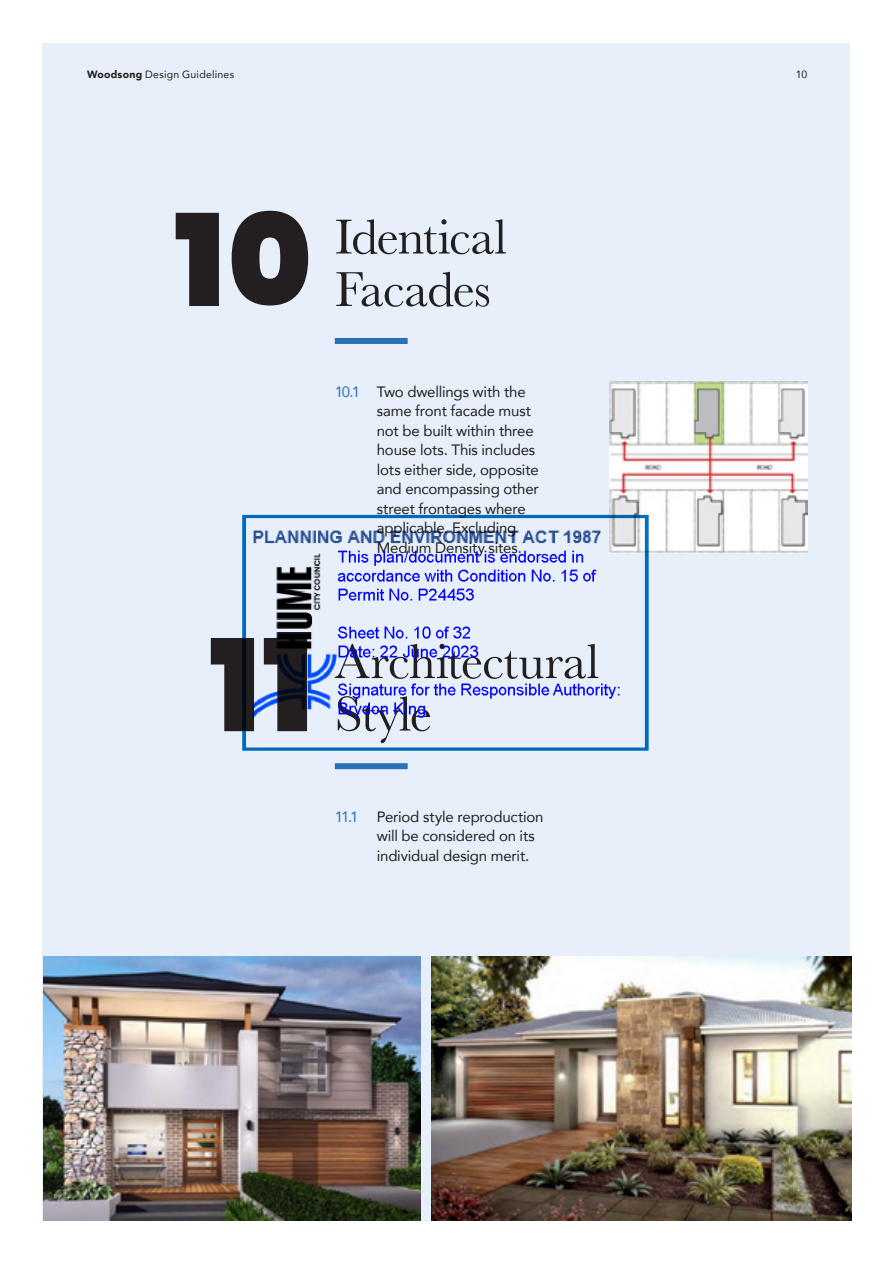
<style>
.page{position:relative;width:893px;height:1263px;background:#fff}
.page>*{position:absolute;margin:0;border:0;box-sizing:border-box;transform-origin:0 0}
.t1{font:900 127.5px "Poppins";color:#231f20}
.t2{font:51px/52.5px "Baskerville";letter-spacing:-.015em;color:#231f20}
.t3{font:15px/19.5px "Avenir";letter-spacing:-.01em;color:#231f20}
.t4{font:10.5px "Avenir";letter-spacing:.02em;color:#231f20}
.s1{font-weight:900}
.s2{color:#2b71b8}
</style>
<div class="page">
<div style="left:43px;top:43px;width:807px;height:1177px;background:#e7f0fa"></div>
<div style="left:335px;top:763px;width:73px;height:6px;background:#2b71b8"></div>
<div style="left:335px;top:338px;width:73px;height:6px;background:#2b71b8"></div>
<img style="left:609px;top:382px;width:199px;height:172px">
<img style="left:44px;top:957px;width:377px;height:263px">
<img style="left:431px;top:957px;width:421px;height:263px">
<img style="left:242px;top:510px;width:411px;height:241px">
<p class="t4" style="left:87px;top:66px;width:149px"><span class="s1">Woodsong</span> Design Guidelines</p>
<p class="t4" style="left:796px;top:66px;width:13px">10</p>
<h1 class="t1" style="left:174px;top:187px;width:139px">10</h1>
<h2 class="t2" style="left:335px;top:211px;width:174px">Identical<br>Facades</h2>
<p class="t3" style="left:377px;top:381px;width:163px;text-indent:-42px"><span class="s2">10.1</span> Two dwellings with the same front facade must not be built within three house lots. This includes lots either side, opposite and encompassing other street frontages where applicable. Excluding<br>Medium Density sites.</p>
<h1 class="t1" style="left:209px;top:613px;width:105px">11</h1>
<h2 class="t2" style="left:335px;top:636px;width:266px">Architectural<br>Style</h2>
<p class="t3" style="left:377px;top:806px;width:168px;text-indent:-42px"><span class="s2">11.1</span> Period style reproduction will be considered on its individual design merit.</p>
</div>
